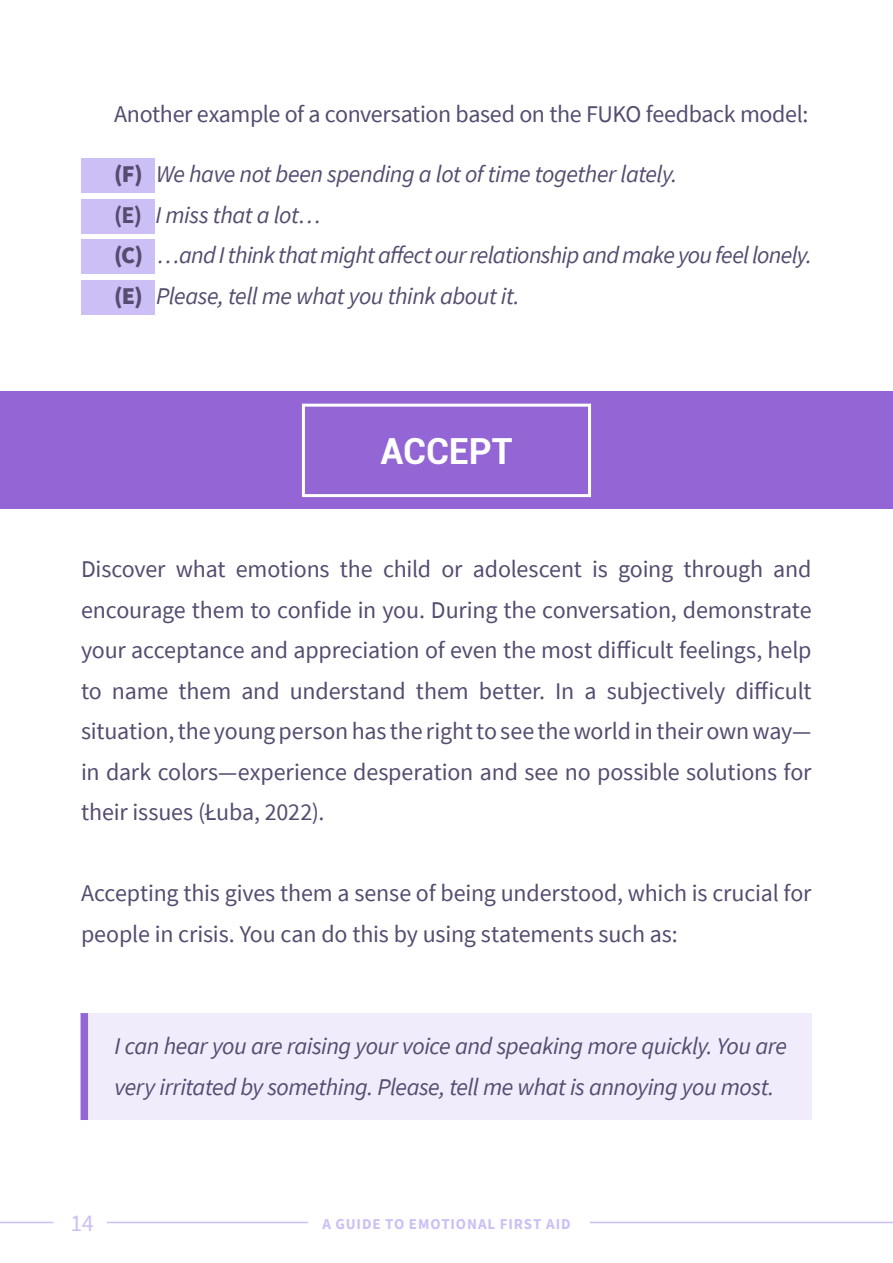
<style>
.page{position:relative;width:893px;height:1263px;background:#fff}
.page>*{position:absolute;margin:0;border:0;box-sizing:border-box;transform-origin:0 0}
._50pt_Size_Align_Center{font:700 36px "Roboto";color:#fff}
._16pt_Size_Align_Left{font:24px/40.5px "Source Sans Pro";letter-spacing:-.01em;color:#544d70;text-align:justify}
._16pt_Size_Align_Left-2{font:italic 24px/40.5px "Source Sans Pro";letter-spacing:-.02em;color:#544d70}
.t1{font:24px "Source Sans Pro";color:#ccbff5}
.t2{font:700 15px "Source Sans Pro";letter-spacing:.055em;color:#ccbff5}
.s1{font-weight:900;font-style:normal}
.s2{font-weight:700;font-style:normal}
</style>
<div class="page">
<hr style="left:107px;top:1222px;width:201px;height:1px;background:#ccbff5">
<hr style="left:0;top:1222px;width:54px;height:1px;background:#ccbff5">
<hr style="left:590px;top:1222px;width:303px;height:1px;background:#ccbff5">
<div style="left:88px;top:1013px;width:724px;height:107px;background:#f0ecfc"></div>
<div style="left:81px;top:159px;width:74px;height:34px;background:#ccbff5"></div>
<div style="left:81px;top:199px;width:74px;height:35px;background:#ccbff5"></div>
<div style="left:81px;top:240px;width:74px;height:34px;background:#ccbff5"></div>
<div style="left:81px;top:280px;width:74px;height:35px;background:#ccbff5"></div>
<div style="left:0;top:392px;width:893px;height:117px;background:#9365d5"></div>
<div style="left:302px;top:404px;width:289px;height:93px;border:3px solid #fff"></div>
<div style="left:81px;top:1013px;width:7px;height:107px;background:#9365d5"></div>
<p class="_16pt_Size_Align_Left" style="left:114px;top:94px;width:696px">Another example of a conversation based on the FUKO feedback model:</p>
<p class="_16pt_Size_Align_Left-2" style="left:114px;top:154px;width:565px"><span class="s1">(F)</span> We have not been spending a lot of time together lately.</p>
<p class="_16pt_Size_Align_Left-2" style="left:114px;top:194px;width:209px"><span class="s2">(E)</span> I miss that a lot…</p>
<p class="_16pt_Size_Align_Left-2" style="left:114px;top:235px;width:699px"><span class="s1">(C)</span> …and I think that might affect our relationship and make you feel lonely.</p>
<p class="_16pt_Size_Align_Left-2" style="left:114px;top:275px;width:407px"><span class="s1">(E)</span> Please, tell me what you think about it.</p>
<p class="_50pt_Size_Align_Center" style="left:380px;top:426px;width:134px">ACCEPT</p>
<p class="_16pt_Size_Align_Left" style="left:81px;top:549px;width:732px">Discover what emotions the child or adolescent is going through and encourage them to confide in you. During the conversation, demonstrate your acceptance and appreciation of even the most difficult feelings, help to name them and understand them better. In a subjectively difficult situation, the young person has the right to see the world in their own way— in dark colors—experience desperation and see no possible solutions for their issues (Łuba, 2022).</p>
<p class="_16pt_Size_Align_Left" style="left:81px;top:873px;width:732px">Accepting this gives them a sense of being understood, which is crucial for people in crisis. You can do this by using statements such as:</p>
<p class="_16pt_Size_Align_Left-2" style="left:115px;top:1026px;width:674px">I can hear you are raising your voice and speaking more quickly. You are very irritated by something. Please, tell me what is annoying you most.</p>
<p class="t1" style="left:70px;top:1207px;width:25px">14</p>
<p class="t2" style="left:322px;top:1214px;width:250px">A GUIDE TO EMOTIONAL FIRST AID</p>
</div>
